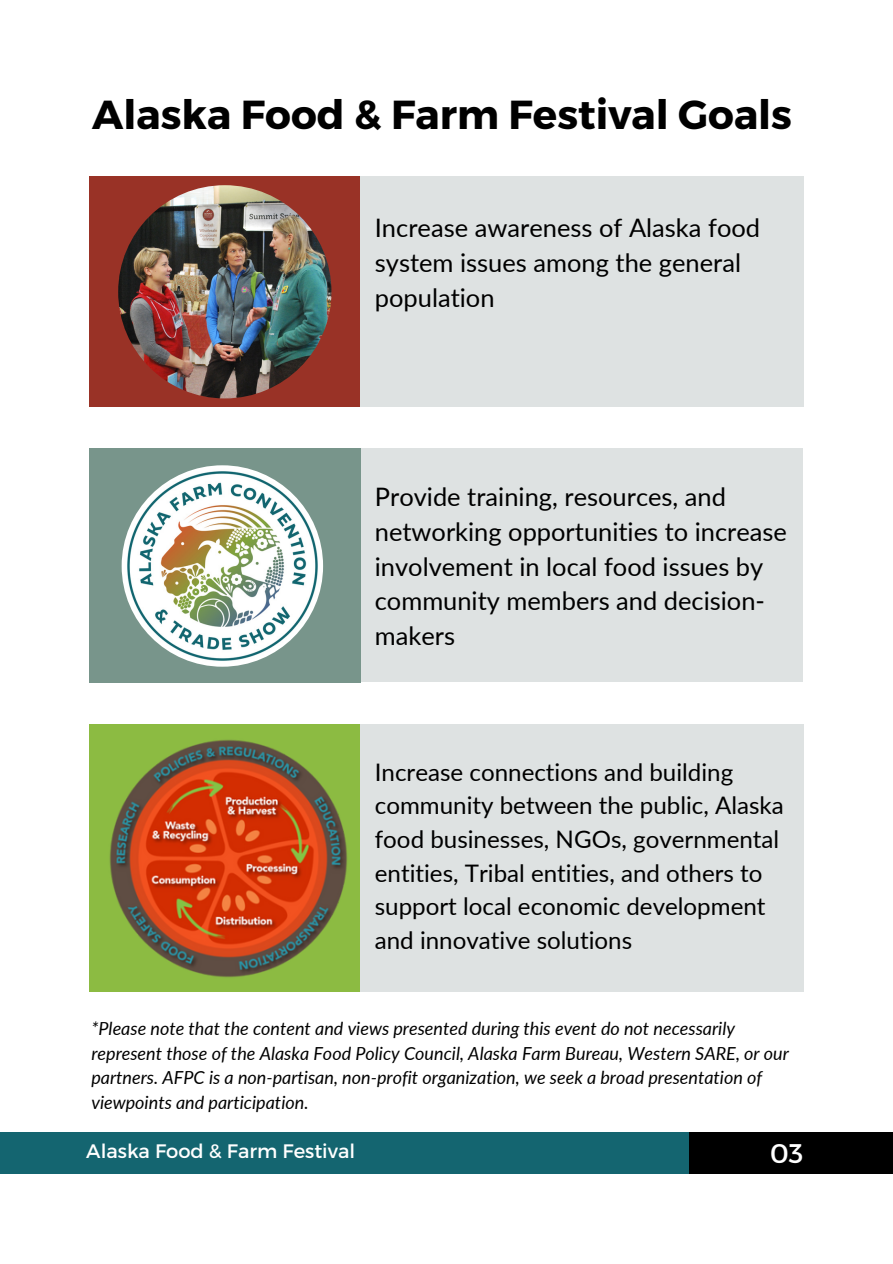
<style>
.page{position:relative;width:893px;height:1264px;background:#fff}
.page>*{position:absolute;margin:0;border:0;box-sizing:border-box;transform-origin:0 0}
.t1{font:700 40.5px "Montserrat";color:#000}
.t2{font:27px "Montserrat";color:#fff}
.t3{font:25.5px/34.8px "Lato";color:#000}
.t4{font:24.15px/33.8px "Lato";color:#000}
.t5{font:19.5px "Montserrat";color:#fff}
.t6{font:italic 18px/24.8px "Lato";color:#000}
</style>
<div class="page">
<div style="left:688px;top:1132px;width:204px;height:41px;background:#000"></div>
<div style="left:0;top:1132px;width:688px;height:41px;background:#146570"></div>
<div style="left:89px;top:176px;width:271px;height:230px;background:#993226"></div>
<div style="left:360px;top:448px;width:442px;height:234px;background:#dee2e2"></div>
<div style="left:89px;top:448px;width:271px;height:235px;background:#78958b"></div>
<div style="left:89px;top:724px;width:271px;height:268px;background:#8cbb42"></div>
<div style="left:360px;top:176px;width:443px;height:230px;background:#dee2e2"></div>
<div style="left:360px;top:724px;width:443px;height:268px;background:#dee2e2"></div>
<img style="left:122px;top:465px;width:201px;height:201px;border-radius:50%">
<img style="left:106px;top:735px;width:246px;height:246px;border-radius:50%">
<img style="left:118px;top:185px;width:213px;height:213px;border-radius:50%">
<p class="t1" style="left:92px;top:88px;width:701px">Alaska Food &amp; Farm Festival Goals</p>
<p class="t3" style="left:375px;top:209px;width:387px">Increase awareness of Alaska food system issues among the general population</p>
<p class="t3" style="left:375px;top:478px;width:413px">Provide training, resources, and networking opportunities to increase involvement in local food issues by community members and decision&shy;makers</p>
<p class="t4" style="left:375px;top:754px;width:410px">Increase connections and building community between the public, Alaska food businesses, NGOs, governmental entities, Tribal entities, and others to support local economic development and innovative solutions</p>
<p class="t6" style="left:91px;top:1015px;width:699px">*Please note that the content and views presented during this event do not necessarily represent those of the Alaska Food Policy Council, Alaska Farm Bureau, Western SARE, or our partners. AFPC is a non-partisan, non-profit organization, we seek a broad presentation of viewpoints and participation.</p>
<p class="t5" style="left:86px;top:1138px;width:270px">Alaska Food &amp; Farm Festival</p>
<p class="t2" style="left:770px;top:1136px;width:35px">03</p>
</div>
